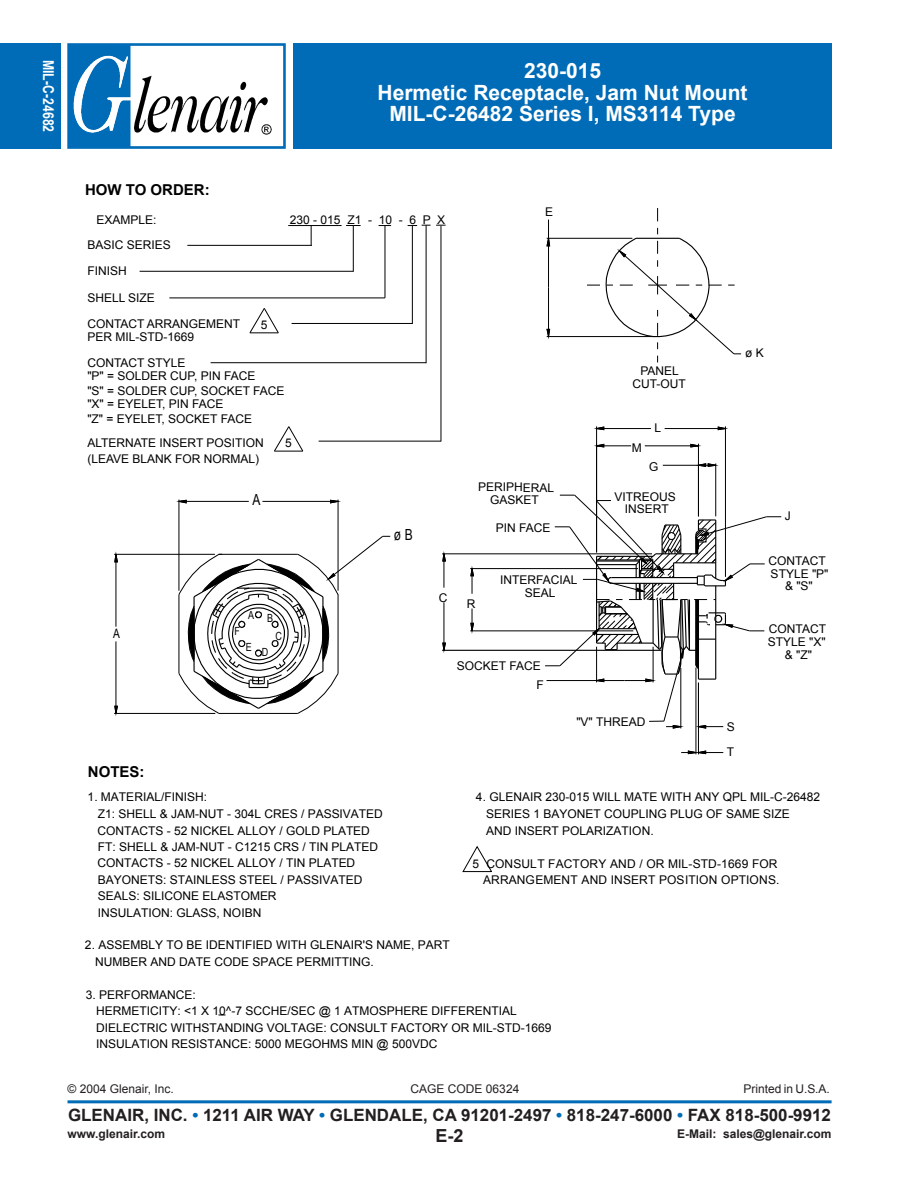
<style>
.page{position:relative;width:918px;height:1188px;background:#fff}
.page>*{position:absolute;margin:0;border:0;box-sizing:border-box;transform-origin:0 0}
.t1{font:700 21px "Arial";color:#fff}
.t2{font:700 18px "Arial";color:#231f20}
.t3{font:700 16.95px "Arial";color:#231f20}
.t4{font:15.3px "Arial";color:#000;scale:.78 1}
.t5{font:700 15px "Arial";color:#000}
.t6{font:700 15px "Arial Narrow";color:#fff}
.t7{font:13.05px "Arial";color:#000;scale:.78 1}
.t8{font:12px/16.5px "Arial";color:#000}
._2003_glenair_inc{font:12px "Arial";color:#231f20}
.Body_text{font:700 12px "Arial";color:#231f20}
.t9{font:11.25px "Arial";color:#000;scale:.8 1}
.s1{color:#006bb6}
</style>
<div class="page">
<div style="left:293px;top:43px;width:539px;height:106px;background:#006bb6"></div>
<div style="left:0;top:43px;width:61px;height:106px;background:#006bb6"></div>
<img style="left:67px;top:43px;width:219px;height:106px">
<img style="left:133px;top:74px;width:140px;height:63px">
<hr style="left:68px;top:1100px;width:764px;height:3px;background:#006bb6">
<svg style="left:657px;top:208px;width:1px;height:13px"></svg>
<svg style="left:587px;top:228px;width:154px;height:134px"></svg>
<hr style="left:547px;top:238px;width:85px;height:1px;background:#000">
<hr style="left:547px;top:336px;width:107px;height:1px;background:#000">
<hr style="left:548px;top:238px;width:1px;height:50px;background:#000">
<svg style="left:547px;top:329px;width:3px;height:8px"></svg>
<hr style="left:548px;top:288px;width:1px;height:49px;background:#000">
<svg style="left:547px;top:220px;width:3px;height:26px"></svg>
<hr style="left:179px;top:500px;width:1px;height:91px;background:#000">
<hr style="left:338px;top:500px;width:1px;height:91px;background:#000">
<svg style="left:179px;top:500px;width:7px;height:3px"></svg>
<hr style="left:179px;top:501px;width:70px;height:1px;background:#000">
<svg style="left:330px;top:500px;width:8px;height:3px"></svg>
<hr style="left:262px;top:501px;width:76px;height:1px;background:#000">
<hr style="left:114px;top:554px;width:101px;height:1px;background:#000">
<hr style="left:114px;top:713px;width:101px;height:1px;background:#000">
<svg style="left:114px;top:554px;width:4px;height:8px"></svg>
<hr style="left:116px;top:554px;width:1px;height:73px;background:#000">
<svg style="left:114px;top:706px;width:4px;height:8px"></svg>
<hr style="left:116px;top:641px;width:1px;height:72px;background:#000">
<svg style="left:178px;top:536px;width:212px;height:178px"></svg>
<hr style="left:698px;top:444px;width:1px;height:72px;background:#000">
<svg style="left:597px;top:444px;width:7px;height:2px"></svg>
<hr style="left:597px;top:446px;width:34px;height:1px;background:#000">
<svg style="left:691px;top:444px;width:7px;height:2px"></svg>
<hr style="left:645px;top:446px;width:53px;height:1px;background:#000">
<hr style="left:715px;top:463px;width:1px;height:53px;background:#000">
<svg style="left:699px;top:463px;width:17px;height:4px"></svg>
<hr style="left:663px;top:465px;width:35px;height:1px;background:#000">
<hr style="left:596px;top:426px;width:1px;height:126px;background:#000">
<hr style="left:725px;top:426px;width:1px;height:151px;background:#000">
<svg style="left:596px;top:427px;width:8px;height:3px"></svg>
<hr style="left:597px;top:428px;width:54px;height:1px;background:#000">
<svg style="left:718px;top:427px;width:7px;height:3px"></svg>
<hr style="left:665px;top:428px;width:60px;height:1px;background:#000">
<hr style="left:442px;top:554px;width:210px;height:1px;background:#000">
<hr style="left:442px;top:650px;width:219px;height:1px;background:#000">
<svg style="left:442px;top:553px;width:4px;height:8px"></svg>
<hr style="left:444px;top:554px;width:1px;height:34px;background:#000">
<svg style="left:442px;top:643px;width:4px;height:8px"></svg>
<hr style="left:444px;top:602px;width:1px;height:48px;background:#000">
<hr style="left:698px;top:683px;width:1px;height:71px;background:#000">
<hr style="left:696px;top:668px;width:1px;height:86px;background:#000">
<svg style="left:681px;top:751px;width:42px;height:3px"></svg>
<svg style="left:545px;top:495px;width:236px;height:234px"></svg>
<hr style="left:470px;top:568px;width:168px;height:1px;background:#000">
<hr style="left:470px;top:631px;width:163px;height:1px;background:#000">
<svg style="left:471px;top:568px;width:3px;height:26px"></svg>
<svg style="left:471px;top:609px;width:3px;height:22px"></svg>
<hr style="left:288px;top:225px;width:54px;height:1px;background:#000">
<hr style="left:187px;top:245px;width:125px;height:1px;background:#000">
<hr style="left:140px;top:271px;width:213px;height:1px;background:#000">
<hr style="left:169px;top:298px;width:216px;height:1px;background:#000">
<hr style="left:292px;top:323px;width:120px;height:1px;background:#000">
<hr style="left:211px;top:362px;width:215px;height:1px;background:#000">
<hr style="left:319px;top:441px;width:122px;height:1px;background:#000">
<svg style="left:346px;top:225px;width:15px;height:1px"></svg>
<svg style="left:379px;top:225px;width:12px;height:1px"></svg>
<svg style="left:408px;top:225px;width:38px;height:1px"></svg>
<svg style="left:311px;top:226px;width:1px;height:19px"></svg>
<hr style="left:353px;top:226px;width:1px;height:46px;background:#000">
<hr style="left:385px;top:226px;width:1px;height:72px;background:#000">
<hr style="left:412px;top:226px;width:1px;height:98px;background:#000">
<hr style="left:426px;top:225px;width:1px;height:138px;background:#000">
<hr style="left:441px;top:226px;width:1px;height:216px;background:#000">
<svg style="left:249px;top:308px;width:30px;height:26px"></svg>
<svg style="left:274px;top:426px;width:29px;height:26px"></svg>
<svg style="left:462px;top:846px;width:30px;height:26px"></svg>
<p class="t6" style="left:60px;top:60px;width:74px;rotate:90deg">MIL-C-24682</p>
<p class="t1" style="left:524px;top:57px;width:79px">230-015</p>
<p class="t1" style="left:378px;top:78px;width:371px">Hermetic Receptacle, Jam Nut Mount</p>
<p class="t1" style="left:389px;top:100px;width:348px">MIL-C-26482 Series I, MS3114 Type</p>
<p class="t5" style="left:85px;top:179px;width:126px">HOW TO ORDER:</p>
<p class="t8" style="left:97px;top:211px;width:62px">EXAMPLE:</p>
<p class="t8" style="left:290px;top:211px;width:157px">230 - 015 Z1 - 10 - 6 P X</p>
<p class="t8" style="left:87px;top:232px;width:154px;line-height:26.2px">BASIC SERIES<br>FINISH<br>SHELL SIZE<br>CONTACT ARRANGEMENT</p>
<p class="t8" style="left:87px;top:324px;width:108px;line-height:26.2px">PER MIL-STD-1669<br>CONTACT STYLE</p>
<p class="t8" style="left:87px;top:369px;width:199px;line-height:15px">"P" = SOLDER CUP, PIN FACE<br>"S" = SOLDER CUP, SOCKET FACE</p>
<p class="t8" style="left:87px;top:397px;width:166px;line-height:15px">"X" = EYELET, PIN FACE<br>"Z" = EYELET, SOCKET FACE</p>
<p class="t8" style="left:87px;top:436px;width:178px;line-height:15.1px">ALTERNATE INSERT POSITION (LEAVE BLANK FOR NORMAL)</p>
<p class="t8" style="left:261px;top:317px;width:8px">5</p>
<p class="t8" style="left:285px;top:435px;width:8px">5</p>
<p class="t4" style="left:252px;top:490px;width:12px">A</p>
<p class="t4" style="left:394px;top:525px;width:26px">ø B</p>
<p class="t8" style="left:545px;top:203px;width:10px">E</p>
<p class="t8" style="left:478px;top:481px;width:78px;line-height:12.8px;text-align:center">PERIPHERAL<br>GASKET</p>
<p class="t8" style="left:496px;top:520px;width:56px">PIN FACE</p>
<p class="t8" style="left:633px;top:364px;width:55px;line-height:13.4px;text-align:center">PANEL<br>CUT-OUT</p>
<p class="t8" style="left:632px;top:440px;width:11px">M</p>
<p class="t8" style="left:655px;top:420px;width:8px">L</p>
<p class="t8" style="left:615px;top:490px;width:63px;line-height:12.5px;text-align:center">VITREOUS<br>INSERT</p>
<p class="t7" style="left:113px;top:625px;width:10px">A</p>
<p class="t9" style="left:235px;top:624px;width:8px">F</p>
<p class="t9" style="left:248px;top:609px;width:33px">A B</p>
<p class="t9" style="left:275px;top:629px;width:10px">C</p>
<p class="t9" style="left:246px;top:642px;width:30px">E D</p>
<p class="t8" style="left:439px;top:590px;width:10px">C</p>
<p class="t8" style="left:467px;top:595px;width:10px">R</p>
<p class="t8" style="left:500px;top:574px;width:79px;line-height:12.9px;text-align:center">INTERFACIAL<br>SEAL</p>
<p class="t8" style="left:457px;top:657px;width:85px">SOCKET FACE</p>
<p class="t8" style="left:536px;top:677px;width:9px">F</p>
<p class="t8" style="left:576px;top:714px;width:70px">"V" THREAD</p>
<p class="t5" style="left:88px;top:762px;width:58px">NOTES:</p>
<p class="t8" style="left:745px;top:345px;width:20px">ø K</p>
<p class="t8" style="left:727px;top:718px;width:10px">S</p>
<p class="t8" style="left:727px;top:744px;width:9px">T</p>
<p class="t8" style="left:785px;top:508px;width:7px">J</p>
<p class="t8" style="left:769px;top:554px;width:61px;line-height:13.4px">CONTACT<br>STYLE "P"</p>
<p class="t8" style="left:785px;top:577px;width:29px">&amp; "S"</p>
<p class="t8" style="left:768px;top:622px;width:60px;line-height:12.9px;text-align:center">CONTACT<br>STYLE "X" &amp; "Z"</p>
<p class="t8" style="left:97px;top:789px;width:287px;text-indent:-10px">1. MATERIAL/FINISH:<br>Z1: SHELL &amp; JAM-NUT - 304L CRES / PASSIVATED CONTACTS - 52 NICKEL ALLOY / GOLD PLATED FT: SHELL &amp; JAM-NUT - C1215 CRS / TIN PLATED CONTACTS - 52 NICKEL ALLOY / TIN PLATED BAYONETS: STAINLESS STEEL / PASSIVATED SEALS: SILICONE ELASTOMER<br>INSULATION: GLASS, NOIBN</p>
<p class="t8" style="left:95px;top:937px;width:356px;text-indent:-10px">2. ASSEMBLY TO BE IDENTIFIED WITH GLENAIR'S NAME, PART<br>NUMBER AND DATE CODE SPACE PERMITTING.</p>
<p class="t8" style="left:486px;top:789px;width:336px;text-indent:-10px">4. GLENAIR 230-015 WILL MATE WITH ANY QPL MIL-C-26482<br>SERIES 1 BAYONET COUPLING PLUG OF SAME SIZE<br>AND INSERT POLARIZATION.</p>
<p class="t8" style="left:473px;top:855px;width:308px;text-align:right">5 CONSULT FACTORY AND / OR MIL-STD-1669 FOR<br>ARRANGEMENT AND INSERT POSITION OPTIONS.</p>
<p class="t8" style="left:96px;top:986px;width:457px;text-indent:-10px">3. PERFORMANCE:<br>HERMETICITY: &lt;1 X 10^-7 SCCHE/SEC @ 1 ATMOSPHERE DIFFERENTIAL DIELECTRIC WITHSTANDING VOLTAGE: CONSULT FACTORY OR MIL-STD-1669<br>INSULATION RESISTANCE: 5000 MEGOHMS MIN @ 500VDC</p>
<p class="t8" style="left:219px;top:1001px;width:8px">_</p>
<p class="_2003_glenair_inc" style="left:68px;top:1081px;width:108px">© 2004 Glenair, Inc.</p>
<p class="_2003_glenair_inc" style="left:411px;top:1081px;width:110px">CAGE CODE 06324</p>
<p class="t2" style="left:436px;top:1124px;width:30px">E-2</p>
<p class="Body_text" style="left:677px;top:1126px;width:156px">E-Mail: sales@glenair.com</p>
<p class="_2003_glenair_inc" style="left:744px;top:1081px;width:88px">Printed in U.S.A.</p>
<p class="t3" style="left:68px;top:1104px;width:764px">GLENAIR, INC. <span class="s1">•</span> 1211 AIR WAY <span class="s1">•</span> GLENDALE, CA 91201-2497 <span class="s1">•</span> 818-247-6000 <span class="s1">•</span> FAX 818-500-9912</p>
<p class="Body_text" style="left:68px;top:1126px;width:99px">www.glenair.com</p>
</div>
